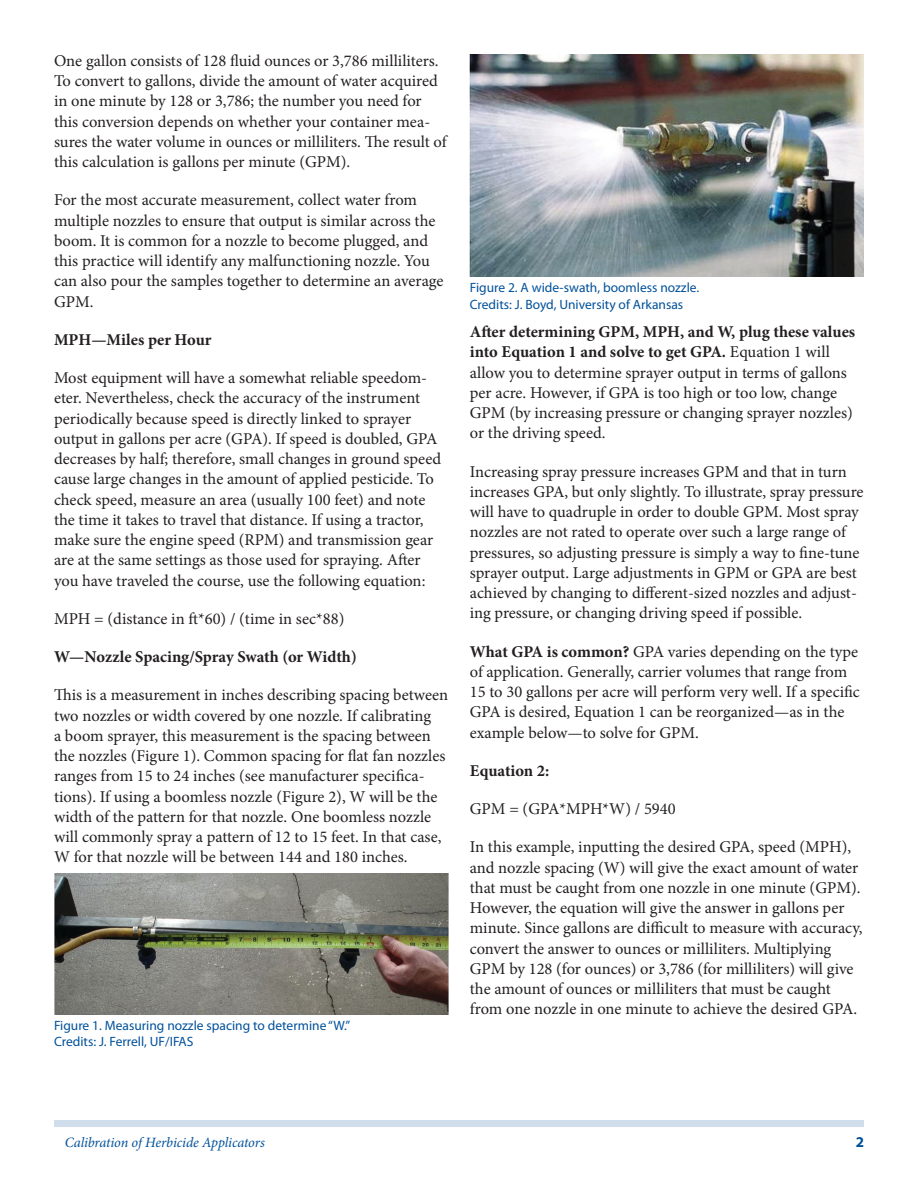
<style>
.page{position:relative;width:918px;height:1188px;background:#fff}
.page>*{position:absolute;margin:0;border:0;box-sizing:border-box;transform-origin:0 0}
.Paragraph{font:16.5px/20.2px "Minion Pro";color:#231f20}
.Paragraph-2{font:700 16.5px "Minion Pro";color:#231f20}
.t1{font:700 15px "Myriad Pro";color:#01519a}
.RunningTitleItalics{font:italic 14.25px "Minion Pro";letter-spacing:-.01em;color:#01519a}
.t2{font:13.5px/16.5px "Myriad Pro";color:#01519a}
.s1{font-weight:700}
</style>
<div class="page">
<div style="left:54px;top:1120px;width:810px;height:7px;background:#d0deeb"></div>
<img style="left:54px;top:874px;width:394px;height:140px">
<img style="left:470px;top:54px;width:394px;height:223px">
<p class="Paragraph" style="left:54px;top:51px;width:394px">One gallon consists of 128 fluid ounces or 3,786 milliliters.<br>To convert to gallons, divide the amount of water acquired in one minute by 128 or 3,786; the number you need for this conversion depends on whether your container mea&shy;sures the water volume in ounces or milliliters. The result of this calculation is gallons per minute (GPM).</p>
<p class="Paragraph" style="left:54px;top:190px;width:391px">For the most accurate measurement, collect water from multiple nozzles to ensure that output is similar across the boom. It is common for a nozzle to become plugged, and this practice will identify any malfunctioning nozzle. You can also pour the samples together to determine an average GPM.</p>
<p class="Paragraph-2" style="left:54px;top:328px;width:159px">MPH—Miles per Hour</p>
<p class="Paragraph" style="left:54px;top:368px;width:389px">Most equipment will have a somewhat reliable speedom&shy;eter. Nevertheless, check the accuracy of the instrument periodically because speed is directly linked to sprayer output in gallons per acre (GPA). If speed is doubled, GPA decreases by half; therefore, small changes in ground speed cause large changes in the amount of applied pesticide. To check speed, measure an area (usually 100 feet) and note the time it takes to travel that distance. If using a tractor, make sure the engine speed (RPM) and transmission gear are at the same settings as those used for spraying. After you have traveled the course, use the following equation:</p>
<p class="Paragraph" style="left:54px;top:609px;width:292px">MPH = (distance in ft*60) / (time in sec*88)</p>
<p class="Paragraph-2" style="left:54px;top:645px;width:304px">W—Nozzle Spacing/Spray Swath (or Width)</p>
<p class="Paragraph" style="left:54px;top:685px;width:396px">This is a measurement in inches describing spacing between two nozzles or width covered by one nozzle. If calibrating<br>a boom sprayer, this measurement is the spacing between the nozzles (Figure 1). Common spacing for flat fan nozzles ranges from 15 to 24 inches (see manufacturer specifica&shy;tions). If using a boomless nozzle (Figure 2), W will be the width of the pattern for that nozzle. One boomless nozzle will commonly spray a pattern of 12 to 15 feet. In that case, W for that nozzle will be between 144 and 180 inches.</p>
<p class="t2" style="left:54px;top:1017px;width:298px">Figure 1. Measuring nozzle spacing to determine “W.”<br>Credits: J. Ferrell, UF/IFAS</p>
<p class="t2" style="left:470px;top:279px;width:231px">Figure 2. A wide-swath, boomless nozzle.<br>Credits: J. Boyd, University of Arkansas</p>
<p class="Paragraph" style="left:470px;top:322px;width:387px"><span class="s1">After determining GPM, MPH, and W, plug these values into Equation 1 and solve to get GPA.</span> Equation 1 will allow you to determine sprayer output in terms of gallons per acre. However, if GPA is too high or too low, change GPM (by increasing pressure or changing sprayer nozzles) or the driving speed.</p>
<p class="Paragraph" style="left:470px;top:461px;width:395px">Increasing spray pressure increases GPM and that in turn increases GPA, but only slightly. To illustrate, spray pressure will have to quadruple in order to double GPM. Most spray nozzles are not rated to operate over such a large range of pressures, so adjusting pressure is simply a way to fine-tune sprayer output. Large adjustments in GPM or GPA are best achieved by changing to different-sized nozzles and adjust&shy;ing pressure, or changing driving speed if possible.</p>
<p class="Paragraph" style="left:470px;top:641px;width:392px"><span class="s1">What GPA is common?</span> GPA varies depending on the type of application. Generally, carrier volumes that range from 15 to 30 gallons per acre will perform very well. If a specific GPA is desired, Equation 1 can be reorganized—as in the example below—to solve for GPM.</p>
<p class="Paragraph-2" style="left:470px;top:759px;width:81px">Equation 2:</p>
<p class="Paragraph" style="left:470px;top:799px;width:207px">GPM = (GPA*MPH*W) / 5940</p>
<p class="Paragraph" style="left:470px;top:837px;width:394px">In this example, inputting the desired GPA, speed (MPH), and nozzle spacing (W) will give the exact amount of water that must be caught from one nozzle in one minute (GPM).<br>However, the equation will give the answer in gallons per minute. Since gallons are difficult to measure with accuracy, convert the answer to ounces or milliliters. Multiplying GPM by 128 (for ounces) or 3,786 (for milliliters) will give the amount of ounces or milliliters that must be caught from one nozzle in one minute to achieve the desired GPA.</p>
<p class="RunningTitleItalics" style="left:65px;top:1133px;width:202px">Calibration of Herbicide Applicators</p>
<p class="t1" style="left:856px;top:1133px;width:10px">2</p>
</div>
